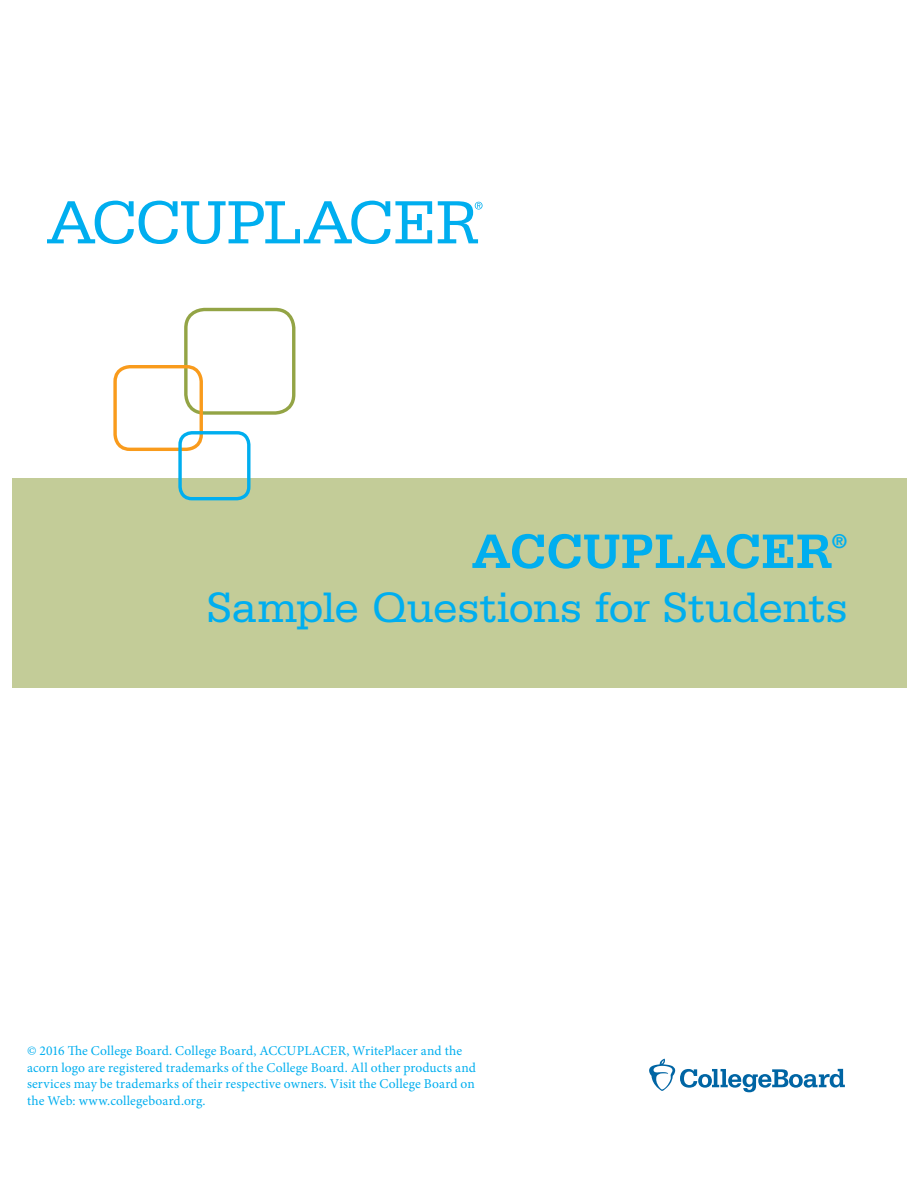
<style>
.page{position:relative;width:918px;height:1188px;background:#fff}
.page>*{position:absolute;margin:0;border:0;box-sizing:border-box;transform-origin:0 0}
.t1{font:700 51px "Serifa Std";color:#00aeef}
.t2{font:45px "Serifa Std";letter-spacing:-.015em;color:#00aeef}
.t3{font:700 21px "Serifa Std";color:#00aeef}
.t4{font:13.5px/16.5px "Minion Pro";letter-spacing:.01em;color:#00aeef}
</style>
<div class="page">
<div style="left:12px;top:478px;width:894px;height:210px;background:#c3cc98"></div>
<div style="left:184px;top:308px;width:111px;height:107px;border:3px solid #93a445;border-radius:19px"></div>
<div style="left:113px;top:365px;width:90px;height:86px;border:3px solid #f99b1c;border-radius:15px"></div>
<div style="left:178px;top:431px;width:73px;height:69px;border:3px solid #00aeef;border-radius:12px"></div>
<svg style="left:47px;top:201px;width:385px;height:43px"></svg>
<svg style="left:438px;top:201px;width:45px;height:42px"></svg>
<svg style="left:649px;top:1059px;width:196px;height:33px"></svg>
<h1 class="t1" style="left:471px;top:535px;width:363px">ACCUPLACER</h1>
<h3 class="t3" style="left:831px;top:535px;width:18px">®</h3>
<h2 class="t2" style="left:207px;top:580px;width:642px">Sample Questions for Students</h2>
<p class="t4" style="left:27px;top:1044px;width:450px">© 2016 The College Board. College Board, ACCUPLACER, WritePlacer and the acorn logo are registered trademarks of the College Board. All other products and services may be trademarks of their respective owners. Visit the College Board on the Web: www.collegeboard.org.</p>
</div>
